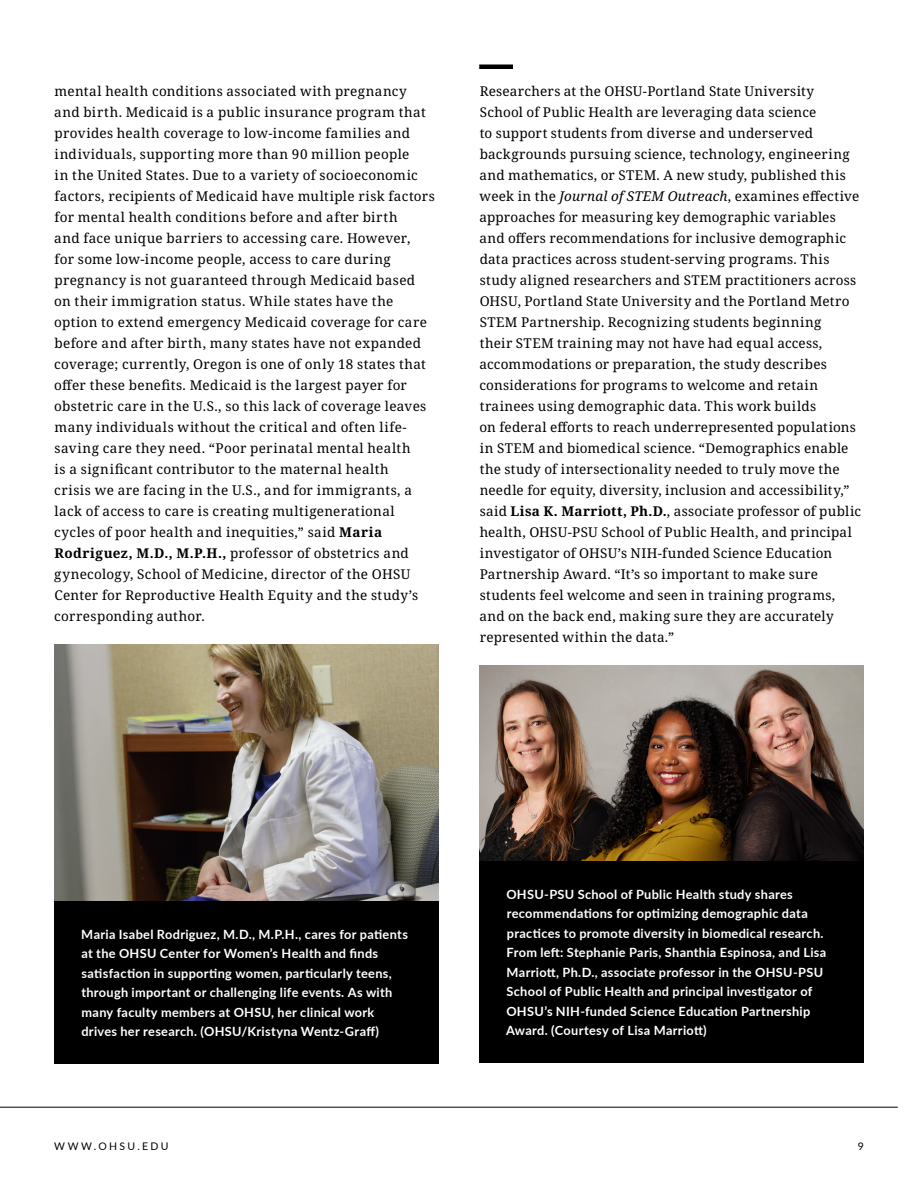
<style>
.page{position:relative;width:918px;height:1188px;background:#fff}
.page>*{position:absolute;margin:0;border:0;box-sizing:border-box;transform-origin:0 0}
.BODY{font:13.5px/21px "Noto Serif";letter-spacing:.02em;color:#000}
.t1{font:700 12.75px/19.5px "Lato";letter-spacing:.025em;color:#fff}
.t2{font:10.5px "Lato";letter-spacing:.22em;color:#000}
.s1{font-weight:700}
.s2{font-style:italic}
</style>
<div class="page">
<img style="left:54px;top:645px;width:385px;height:256px">
<div style="left:54px;top:901px;width:385px;height:163px;background:#000"></div>
<div style="left:479px;top:64px;width:34px;height:5px;background:#000"></div>
<img style="left:479px;top:666px;width:385px;height:196px">
<div style="left:479px;top:862px;width:385px;height:201px;background:#000"></div>
<p class="BODY" style="left:54px;top:81px;width:382px">mental health conditions associated with pregnancy and birth. Medicaid is a public insurance program that provides health coverage to low-income families and individuals, supporting more than 90 million people<br>in the United States. Due to a variety of socioeconomic factors, recipients of Medicaid have multiple risk factors for mental health conditions before and after birth<br>and face unique barriers to accessing care. However,<br>for some low-income people, access to care during pregnancy is not guaranteed through Medicaid based<br>on their immigration status. While states have the option to extend emergency Medicaid coverage for care before and after birth, many states have not expanded coverage; currently, Oregon is one of only 18 states that offer these benefits. Medicaid is the largest payer for obstetric care in the U.S., so this lack of coverage leaves many individuals without the critical and often life&shy;saving care they need. “Poor perinatal mental health<br>is a significant contributor to the maternal health<br>crisis we are facing in the U.S., and for immigrants, a lack of access to care is creating multigenerational cycles of poor health and inequities,” said <span class="s1">Maria Rodriguez, M.D., M.P.H.,</span> professor of obstetrics and gynecology, School of Medicine, director of the OHSU Center for Reproductive Health Equity and the study’s corresponding author.</p>
<p class="BODY" style="left:479px;top:81px;width:383px">Researchers at the OHSU-Portland State University<br>School of Public Health are leveraging data science<br>to support students from diverse and underserved backgrounds pursuing science, technology, engineering and mathematics, or STEM. A new study, published this week in the <span class="s2">Journal of STEM Outreach</span>, examines effective approaches for measuring key demographic variables and offers recommendations for inclusive demographic data practices across student-serving programs. This study aligned researchers and STEM practitioners across OHSU, Portland State University and the Portland Metro STEM Partnership. Recognizing students beginning<br>their STEM training may not have had equal access, accommodations or preparation, the study describes considerations for programs to welcome and retain trainees using demographic data. This work builds<br>on federal efforts to reach underrepresented populations in STEM and biomedical science. “Demographics enable the study of intersectionality needed to truly move the needle for equity, diversity, inclusion and accessibility,” said <span class="s1">Lisa K. Marriott, Ph.D.</span>, associate professor of public health, OHSU-PSU School of Public Health, and principal investigator of OHSU’s NIH-funded Science Education Partnership Award. “It’s so important to make sure students feel welcome and seen in training programs, and on the back end, making sure they are accurately represented within the data.”</p>
<p class="t1" style="left:81px;top:924px;width:328px">Maria Isabel Rodriguez, M.D., M.P.H., cares for patients at the OHSU Center for Women’s Health and finds satisfaction in supporting women, particularly teens, through important or challenging life events. As with many faculty members at OHSU, her clinical work drives her research. (OHSU/Kristyna Wentz-Graff)</p>
<p class="t1" style="left:506px;top:884px;width:322px">OHSU-PSU School of Public Health study shares recommendations for optimizing demographic data practices to promote diversity in biomedical research.<br>From left: Stephanie Paris, Shanthia Espinosa, and Lisa Marriott, Ph.D., associate professor in the OHSU-PSU School of Public Health and principal investigator of OHSU’s NIH-funded Science Education Partnership Award. (Courtesy of Lisa Marriott)</p>
<p class="t2" style="left:54px;top:1139px;width:116px">WWW.OHSU.EDU</p>
<p class="t2" style="left:858px;top:1139px;width:8px">9</p>
</div>
